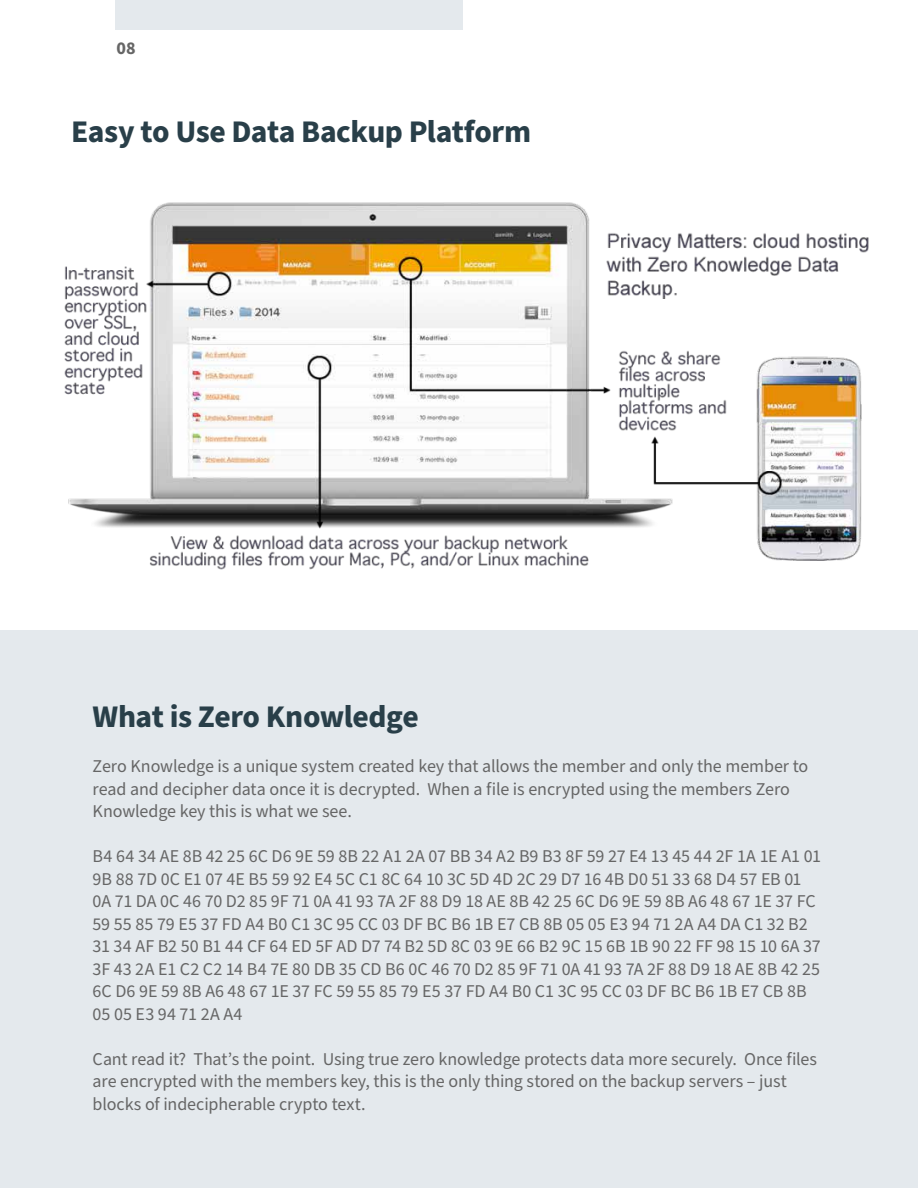
<style>
.page{position:relative;width:918px;height:1188px;background:#fff}
.page>*{position:absolute;margin:0;border:0;box-sizing:border-box;transform-origin:0 0}
.t1{font:700 31.5px "Source Sans Pro";letter-spacing:-.015em;color:#293f49}
.t2{font:18px/22.5px "Source Sans Pro";letter-spacing:-.005em;color:#666}
.t3{font:700 18px "Source Sans Pro";color:#666}
</style>
<div class="page">
<div style="left:115px;top:0;width:348px;height:30px;background:#e4e9ed"></div>
<img style="left:64px;top:202px;width:805px;height:368px">
<div style="left:0;top:631px;width:918px;height:557px;background:#e4e9ed"></div>
<p class="t3" style="left:117px;top:36px;width:21px">08</p>
<h1 class="t1" style="left:71px;top:111px;width:461px">Easy to Use Data Backup Platform</h1>
<h1 class="t1" style="left:93px;top:696px;width:328px">What is Zero Knowledge</h1>
<p class="t2" style="left:93px;top:756px;width:717px">Zero Knowledge is a unique system created key that allows the member and only the member to read and decipher data once it is decrypted. When a file is encrypted using the members Zero<br>Knowledge key this is what we see.</p>
<p class="t2" style="left:93px;top:846px;width:730px">B4 64 34 AE 8B 42 25 6C D6 9E 59 8B 22 A1 2A 07 BB 34 A2 B9 B3 8F 59 27 E4 13 45 44 2F 1A 1E A1 01<br>9B 88 7D 0C E1 07 4E B5 59 92 E4 5C C1 8C 64 10 3C 5D 4D 2C 29 D7 16 4B D0 51 33 68 D4 57 EB 01<br>0A 71 DA 0C 46 70 D2 85 9F 71 0A 41 93 7A 2F 88 D9 18 AE 8B 42 25 6C D6 9E 59 8B A6 48 67 1E 37 FC 59 55 85 79 E5 37 FD A4 B0 C1 3C 95 CC 03 DF BC B6 1B E7 CB 8B 05 05 E3 94 71 2A A4 DA C1 32 B2<br>31 34 AF B2 50 B1 44 CF 64 ED 5F AD D7 74 B2 5D 8C 03 9E 66 B2 9C 15 6B 1B 90 22 FF 98 15 10 6A 37<br>3F 43 2A E1 C2 C2 14 B4 7E 80 DB 35 CD B6 0C 46 70 D2 85 9F 71 0A 41 93 7A 2F 88 D9 18 AE 8B 42 25<br>6C D6 9E 59 8B A6 48 67 1E 37 FC 59 55 85 79 E5 37 FD A4 B0 C1 3C 95 CC 03 DF BC B6 1B E7 CB 8B 05 05 E3 94 71 2A A4</p>
<p class="t2" style="left:93px;top:1048px;width:726px">Cant read it? That’s the point. Using true zero knowledge protects data more securely. Once files are encrypted with the members key, this is the only thing stored on the backup servers – just blocks of indecipherable crypto text.</p>
</div>
